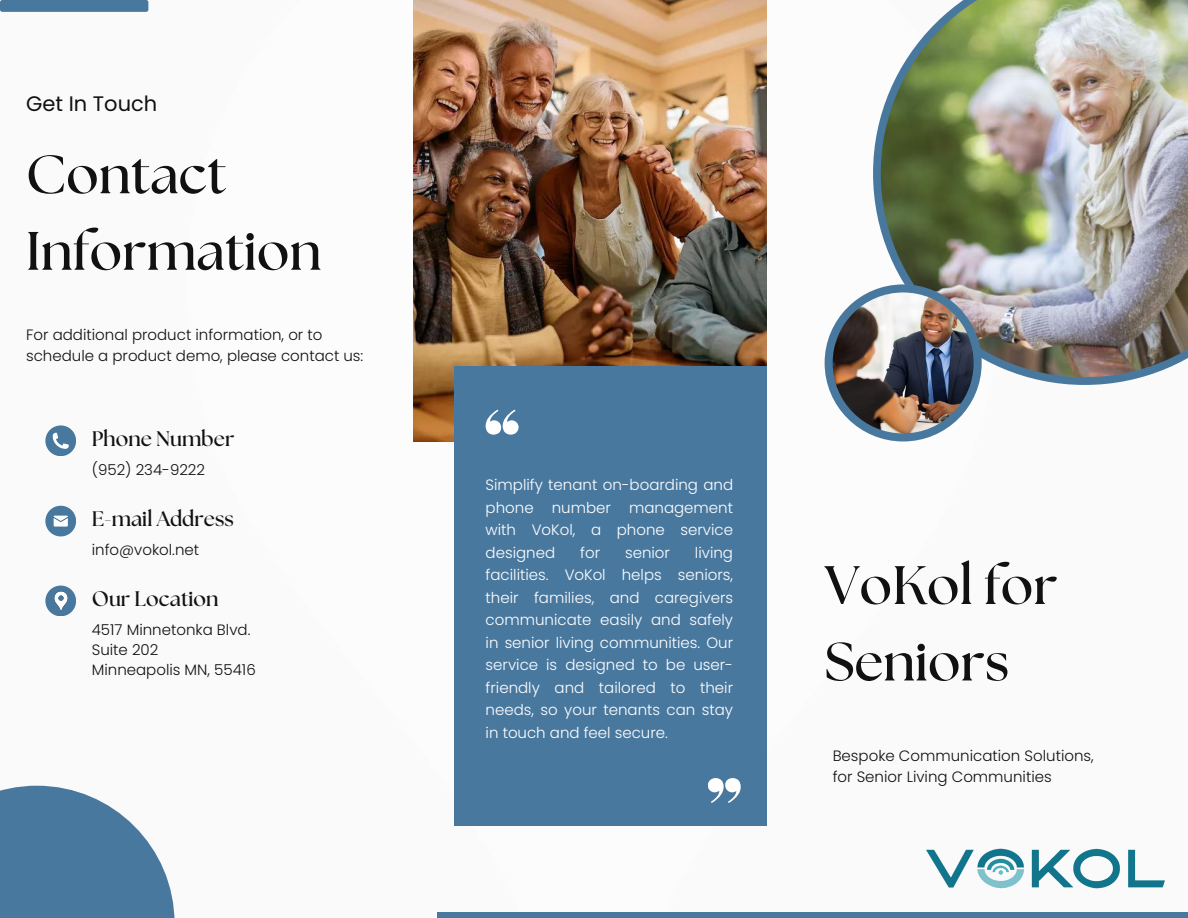
<style>
.page{position:relative;width:1188px;height:918px;background:#fff}
.page>*{position:absolute;margin:0;border:0;box-sizing:border-box;transform-origin:0 0}
.t1{font:700 54px/76.5px "The Seasons";color:#111}
.t2{font:700 21px "The Seasons";color:#111}
.t3{font:21px "Poppins";color:#111}
.t4{font:300 15px/22.5px "Poppins";color:#fff;text-align:justify}
.t5{font:300 15px/20.2px "Poppins";color:#111}
</style>
<div class="page">
<svg style="left:45px;top:425px;width:31px;height:31px"></svg>
<svg style="left:45px;top:586px;width:31px;height:30px"></svg>
<svg style="left:45px;top:506px;width:31px;height:30px"></svg>
<img style="left:873px;top:0;width:315px;height:385px">
<div style="left:825px;top:284px;width:157px;height:157px;background:#49789f;border-radius:50%"></div>
<img style="left:833px;top:292px;width:141px;height:141px;border-radius:50%">
<div style="left:0;top:0;width:148px;height:12px;background:#49789f;border-radius:2px"></div>
<img style="left:414px;top:0;width:353px;height:441px">
<div style="left:454px;top:366px;width:312px;height:460px;background:#49789f"></div>
<svg style="left:486px;top:410px;width:32px;height:24px"></svg>
<div style="left:438px;top:912px;width:750px;height:6px;background:#49789f"></div>
<img style="left:51px;top:591px;width:19px;height:19px">
<svg style="left:708px;top:778px;width:33px;height:25px"></svg>
<img style="left:926px;top:848px;width:239px;height:41px">
<svg style="left:0;top:786px;width:175px;height:132px;fill:#49789f"></svg>
<p class="t3" style="left:26px;top:89px;width:133px">Get In Touch</p>
<p class="t1" style="left:26px;top:139px;width:202px">Contact</p>
<p class="t1" style="left:26px;top:215px;width:297px">Information</p>
<p class="t5" style="left:26px;top:325px;width:339px">For additional product information, or to schedule a product demo, please contact us:</p>
<p class="t2" style="left:92px;top:429px;width:144px">Phone Number</p>
<p class="t5" style="left:92px;top:459px;width:115px">(952) 234-9222</p>
<p class="t2" style="left:92px;top:509px;width:144px">E-mail Address</p>
<p class="t5" style="left:92px;top:540px;width:109px">info@vokol.net</p>
<p class="t2" style="left:92px;top:589px;width:128px">Our Location</p>
<p class="t5" style="left:92px;top:619px;width:160px">4517 Minnetonka Blvd.</p>
<p class="t5" style="left:92px;top:640px;width:68px">Suite 202</p>
<p class="t5" style="left:92px;top:660px;width:165px">Minneapolis MN, 55416</p>
<p class="t4" style="left:486px;top:474px;width:249px">Simplify tenant on-boarding and phone number management with VoKol, a phone service designed</p>
<p class="t4" style="left:580px;top:541px;width:21px">for</p>
<p class="t4" style="left:625px;top:541px;width:46px">senior</p>
<p class="t4" style="left:486px;top:541px;width:249px;text-indent:209px">living facilities. VoKol helps seniors, their families, and caregivers communicate easily and safely in senior living communities. Our service is designed to be user&shy;friendly and tailored to their needs, so your tenants can stay in touch and feel secure.</p>
<p class="t1" style="left:825px;top:550px;width:235px">VoKol for<br>Seniors</p>
<p class="t5" style="left:833px;top:746px;width:263px">Bespoke Communication Solutions,</p>
<p class="t5" style="left:833px;top:766px;width:221px">for Senior Living Communities</p>
</div>
